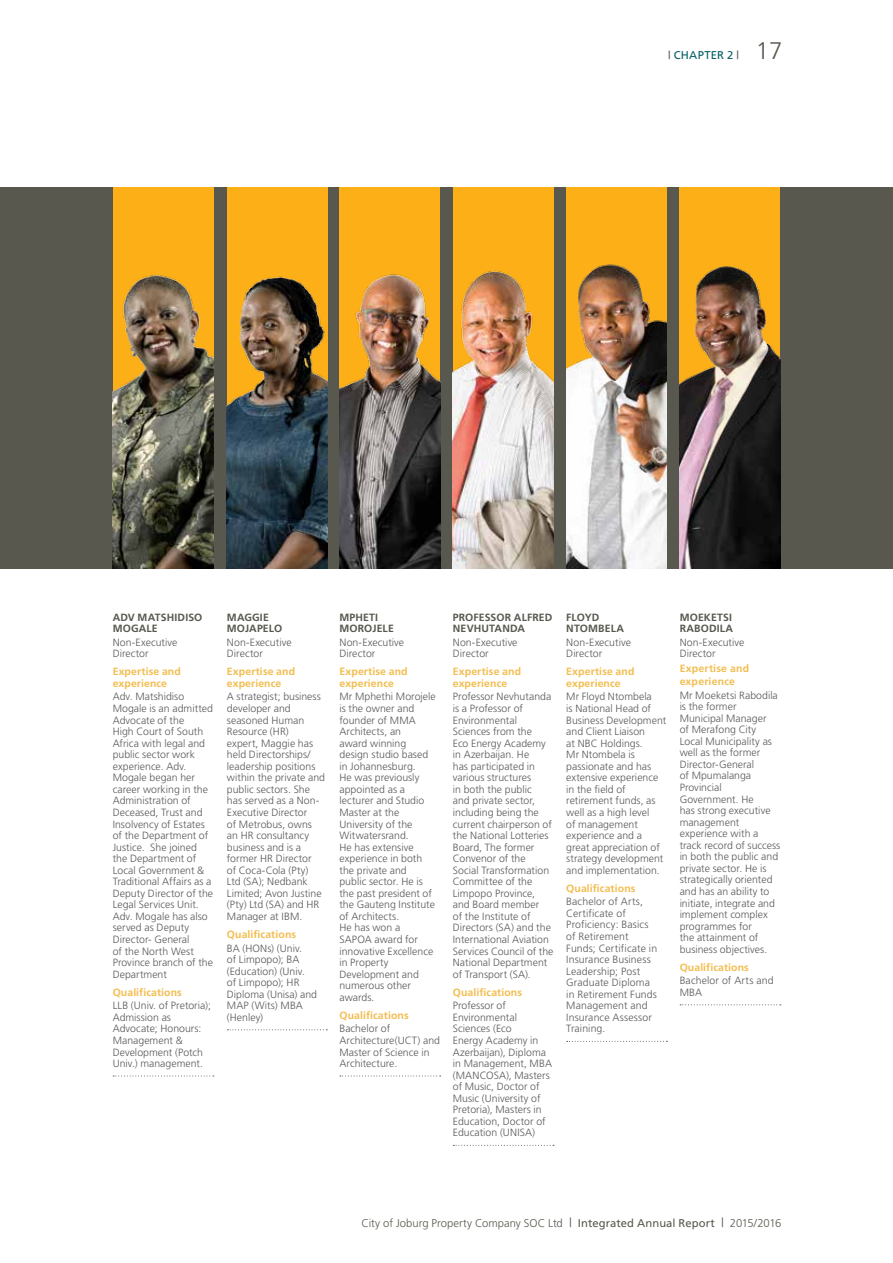
<style>
.page{position:relative;width:893px;height:1263px;background:#fff}
.page>*{position:absolute;margin:0;border:0;box-sizing:border-box;transform-origin:0 0}
.t1{font:300 11.25px "Frutiger";color:#58584f}
.t2{font:11.25px "Frutiger";letter-spacing:.02em;color:#005d63}
.t3{font:300 10.5px/11.6px "Frutiger";color:#58595b}
.t4{font:700 10.5px/11.6px "Frutiger";letter-spacing:.01em;color:#f3bd4f}
.t5{font:700 10.5px/11.6px "Frutiger";letter-spacing:.015em;color:#58584f}
.s1{color:#58584f}
.s2{font-weight:300;font-size:24px;color:#58584f}
.s3{font-size:12.75px}
.s4{font-weight:400}
</style>
<div class="page">
<div style="left:0;top:187px;width:893px;height:381px;background:#58584f"></div>
<svg style="left:567px;top:1041px;width:100px;height:1px"></svg>
<svg style="left:680px;top:1004px;width:101px;height:1px"></svg>
<svg style="left:227px;top:1029px;width:100px;height:1px"></svg>
<svg style="left:113px;top:1075px;width:101px;height:1px"></svg>
<svg style="left:340px;top:1075px;width:101px;height:1px"></svg>
<svg style="left:453px;top:1145px;width:101px;height:1px"></svg>
<div style="left:453px;top:187px;width:100px;height:382px;background:#fcaf17"></div>
<img style="left:453px;top:271px;width:100px;height:298px">
<div style="left:566px;top:187px;width:101px;height:382px;background:#fcaf17"></div>
<img style="left:566px;top:264px;width:101px;height:305px">
<div style="left:680px;top:187px;width:100px;height:382px;background:#fcaf17"></div>
<img style="left:680px;top:266px;width:100px;height:303px">
<div style="left:113px;top:187px;width:100px;height:382px;background:#fcaf17"></div>
<img style="left:113px;top:274px;width:100px;height:295px">
<div style="left:227px;top:187px;width:101px;height:382px;background:#fcaf17"></div>
<img style="left:227px;top:276px;width:101px;height:293px">
<div style="left:339px;top:187px;width:101px;height:382px;background:#fcaf17"></div>
<img style="left:339px;top:274px;width:101px;height:295px">
<p class="t2" style="left:668px;top:49px;width:116px"><span class="s1">|</span> CHAPTER 2 <span class="s1">|</span> <span class="s2">17</span></p>
<p class="t5" style="left:113px;top:611px;width:91px">ADV MATSHIDISO<br>MOGALE</p>
<p class="t3" style="left:113px;top:636px;width:66px">Non-Executive<br>Director</p>
<p class="t4" style="left:113px;top:666px;width:70px">Expertise and experience</p>
<p class="t3" style="left:113px;top:691px;width:102px">Adv. Matshidiso<br>Mogale is an admitted<br>Advocate of the<br>High Court of South<br>Africa with legal and public sector work experience. Adv.<br>Mogale began her career working in the<br>Administration of<br>Deceased, Trust and<br>Insolvency of Estates of the Department of<br>Justice. She joined the Department of<br>Local Government &amp;<br>Traditional Affairs as a<br>Deputy Director of the<br>Legal Services Unit.<br>Adv. Mogale has also served as Deputy<br>Director- General<br>of the North West<br>Province branch of the<br>Department</p>
<p class="t4" style="left:113px;top:986px;width:71px">Qualifications</p>
<p class="t3" style="left:113px;top:1000px;width:100px">LLB (Univ. of Pretoria);<br>Admission as<br>Advocate; Honours:<br>Management &amp;<br>Development (Potch<br>Univ.) management.</p>
<p class="t5" style="left:227px;top:611px;width:57px">MAGGIE<br>MOJAPELO</p>
<p class="t3" style="left:227px;top:636px;width:66px">Non-Executive<br>Director</p>
<p class="t4" style="left:227px;top:666px;width:70px">Expertise and experience</p>
<p class="t3" style="left:227px;top:691px;width:100px">A strategist; business developer and seasoned Human<br>Resource (HR)<br>expert, Maggie has held Directorships/ leadership positions within the private and public sectors. She has served as a Non-<br>Executive Director<br>of Metrobus, owns an HR consultancy business and is a former HR Director<br>of Coca-Cola (Pty)<br>Ltd (SA); Nedbank<br>Limited; Avon Justine (Pty) Ltd (SA) and HR<br>Manager at IBM.</p>
<p class="t4" style="left:227px;top:928px;width:71px">Qualifications</p>
<p class="t3" style="left:227px;top:942px;width:92px">BA (HONs) (Univ.<br>of Limpopo); BA (Education) (Univ.<br>of Limpopo); HR<br>Diploma (Unisa) and<br>MAP (Wits) MBA (Henley)</p>
<p class="t5" style="left:339px;top:611px;width:56px">MPHETI<br>MOROJELE</p>
<p class="t3" style="left:339px;top:636px;width:66px">Non-Executive<br>Director</p>
<p class="t4" style="left:339px;top:666px;width:70px">Expertise and experience</p>
<p class="t3" style="left:339px;top:691px;width:98px">Mr Mphethi Morojele is the owner and founder of MMA<br>Architects, an<br>award winning design studio based in Johannesburg.<br>He was previously appointed as a lecturer and Studio<br>Master at the<br>University of the<br>Witwatersrand.<br>He has extensive experience in both the private and public sector. He is the past president of the Gauteng Institute of Architects.<br>He has won a<br>SAPOA award for innovative Excellence in Property<br>Development and numerous other awards.</p>
<p class="t4" style="left:339px;top:1009px;width:71px">Qualifications</p>
<p class="t3" style="left:339px;top:1023px;width:102px">Bachelor of<br>Architecture(UCT) and<br>Master of Science in<br>Architecture.</p>
<p class="t5" style="left:453px;top:611px;width:101px">PROFESSOR ALFRED<br>NEVHUTANDA</p>
<p class="t3" style="left:453px;top:636px;width:66px">Non-Executive<br>Director</p>
<p class="t4" style="left:453px;top:666px;width:70px">Expertise and experience</p>
<p class="t3" style="left:453px;top:691px;width:102px">Professor Nevhutanda is a Professor of<br>Environmental<br>Sciences from the<br>Eco Energy Academy in Azerbaijan. He<br>has participated in various structures<br>in both the public<br>and private sector, including being the current chairperson of the National Lotteries<br>Board, The former<br>Convenor of the<br>Social Transformation<br>Committee of the<br>Limpopo Province, and Board member<br>of the Institute of<br>Directors (SA) and the<br>International Aviation<br>Services Council of the<br>National Department of Transport (SA).</p>
<p class="t4" style="left:453px;top:986px;width:71px">Qualifications</p>
<p class="t3" style="left:453px;top:1000px;width:101px">Professor of<br>Environmental<br>Sciences (Eco<br>Energy Academy in<br>Azerbaijan), Diploma in Management, MBA (MANCOSA), Masters of Music, Doctor of<br>Music (University of<br>Pretoria), Masters in<br>Education, Doctor of<br>Education (UNISA)</p>
<p class="t5" style="left:566px;top:611px;width:59px">FLOYD<br>NTOMBELA</p>
<p class="t3" style="left:566px;top:636px;width:66px">Non-Executive<br>Director</p>
<p class="t4" style="left:566px;top:666px;width:70px">Expertise and experience</p>
<p class="t3" style="left:566px;top:691px;width:102px">Mr Floyd Ntombela<br>is National Head of<br>Business Development and Client Liaison<br>at NBC Holdings.<br>Mr Ntombela is passionate and has extensive experience in the field of retirement funds, as well as a high level<br>of management experience and a great appreciation of strategy development and implementation.</p>
<p class="t4" style="left:566px;top:882px;width:71px">Qualifications</p>
<p class="t3" style="left:566px;top:896px;width:92px">Bachelor of Arts,<br>Certificate of<br>Proficiency: Basics of Retirement<br>Funds; Certificate in<br>Insurance Business<br>Leadership; Post<br>Graduate Diploma in Retirement Funds<br>Management and<br>Insurance Assessor<br>Training.</p>
<p class="t5" style="left:680px;top:611px;width:55px">MOEKETSI<br>RABODILA</p>
<p class="t3" style="left:680px;top:636px;width:66px">Non-Executive<br>Director</p>
<p class="t4" style="left:680px;top:662px;width:71px;line-height:12.8px">Expertise and experience</p>
<p class="t3" style="left:680px;top:689px;width:102px">Mr Moeketsi Rabodila is the former<br>Municipal Manager<br>of Merafong City<br>Local Municipality as well as the former<br>Director-General<br>of Mpumalanga<br>Provincial<br>Government. He<br>has strong executive management experience with a track record of success in both the public and private sector. He is strategically oriented and has an ability to initiate, integrate and implement complex programmes for<br>the attainment of business objectives.</p>
<p class="t4" style="left:680px;top:961px;width:71px">Qualifications</p>
<p class="t3" style="left:680px;top:975px;width:95px">Bachelor of Arts and<br>MBA</p>
<p class="t1" style="left:362px;top:1217px;width:421px">City of Joburg Property Company SOC Ltd <span class="s3">|</span> <span class="s4">Integrated Annual Report</span> <span class="s3">|</span> 2015/2016</p>
</div>
